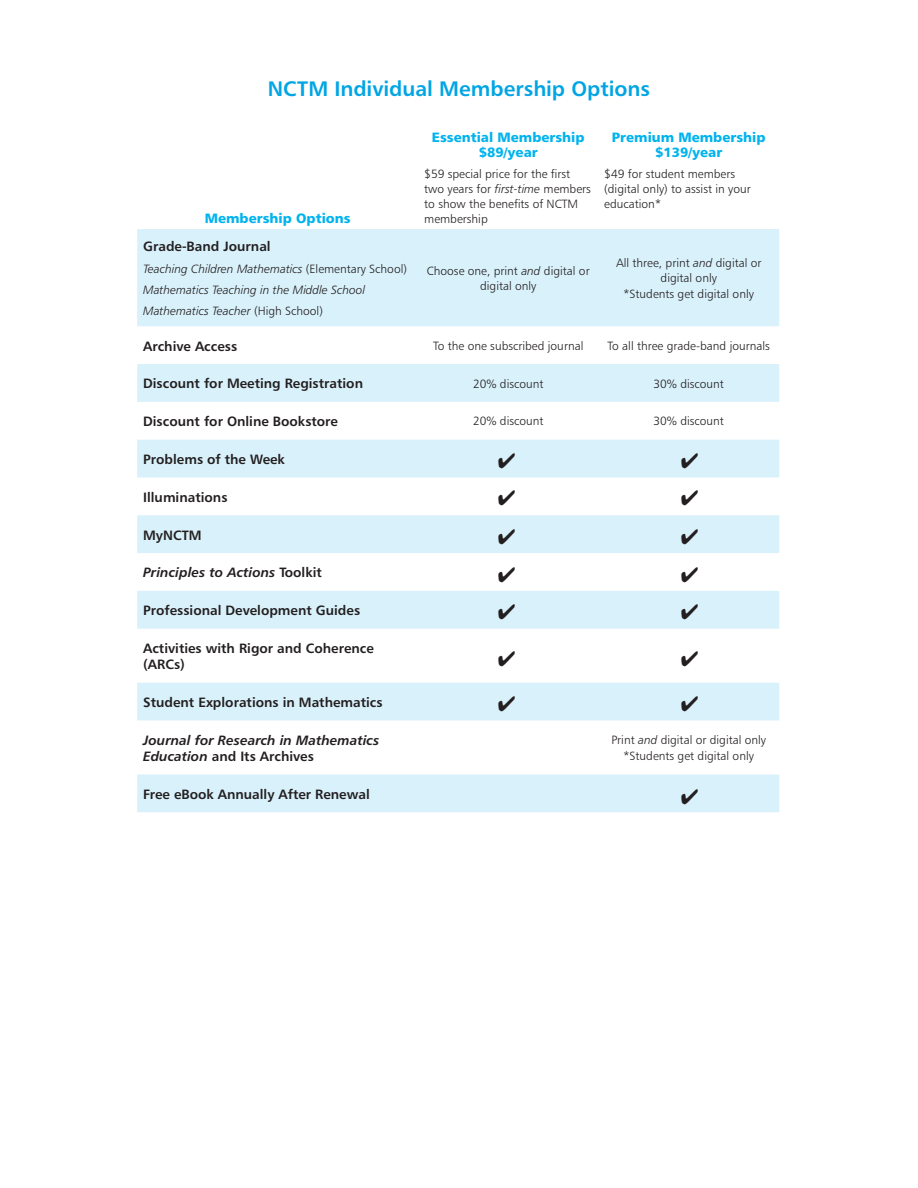
<style>
.page{position:relative;width:918px;height:1188px;background:#fff}
.page>*{position:absolute;margin:0;border:0;box-sizing:border-box;transform-origin:0 0}
.t1{font:21px "Humanist 777 BT Bold B";letter-spacing:-.005em;color:#00a5e3}
.t2{font:13.5px/16.5px "Humanist 777 BT Bold B";color:#231f20}
.t3{font:13.5px/15px "Humanist 777 BT Black B";color:#00b3ee;text-align:center}
.t4{font:13.5px "Humanist 777 BT Bold Italic B";color:#231f20}
.t5{font:12px/15px "Humanist 777 BT Light B";color:#231f20;text-align:center}
.t6{font:12px/20.9px "Humanist 777 BT Light Italic B";color:#231f20}
.s1{font-family:"Humanist 777 BT Light Italic B"}
.s2{font-family:"Humanist 777 BT Light B"}
.s3{font-family:"Humanist 777 BT Bold B"}
.s4{font-family:"Humanist 777 BT Bold Italic B"}
</style>
<div class="page">
<div style="left:137px;top:229px;width:642px;height:97px;background:#d9f1fb"></div>
<svg style="left:137px;top:364px;width:642px;height:448px"></svg>
<svg style="left:499px;top:453px;width:16px;height:15px"></svg>
<svg style="left:682px;top:453px;width:16px;height:15px"></svg>
<svg style="left:499px;top:490px;width:16px;height:54px"></svg>
<svg style="left:682px;top:490px;width:16px;height:54px"></svg>
<svg style="left:499px;top:567px;width:16px;height:15px"></svg>
<svg style="left:682px;top:567px;width:16px;height:15px"></svg>
<svg style="left:499px;top:604px;width:16px;height:15px"></svg>
<svg style="left:499px;top:651px;width:16px;height:15px"></svg>
<svg style="left:682px;top:604px;width:16px;height:15px"></svg>
<svg style="left:682px;top:651px;width:16px;height:15px"></svg>
<svg style="left:499px;top:696px;width:16px;height:15px"></svg>
<svg style="left:682px;top:696px;width:16px;height:15px"></svg>
<svg style="left:682px;top:789px;width:16px;height:15px"></svg>
<h1 class="t1" style="left:268px;top:76px;width:384px">NCTM Individual Membership Options</h1>
<p class="t3" style="left:205px;top:210px;width:147px">Membership Options</p>
<p class="t3" style="left:432px;top:129px;width:154px">Essential Membership $89/year</p>
<p class="t3" style="left:612px;top:129px;width:155px">Premium Membership $139/year</p>
<p class="t5" style="left:424px;top:166px;width:168px;text-align:left">$59 special price for the first two years for <span class="s1">first-time</span> members to show the benefits of NCTM membership</p>
<p class="t5" style="left:604px;top:166px;width:148px;text-align:left">$49 for student members (digital only) to assist in your education*</p>
<p class="t2" style="left:143px;top:238px;width:129px">Grade-Band Journal</p>
<p class="t6" style="left:143px;top:259px;width:265px">Teaching Children Mathematics <span class="s2">(Elementary School)<br></span>Mathematics Teaching in the Middle School<br>Mathematics Teacher <span class="s2">(High School)</span></p>
<p class="t5" style="left:427px;top:263px;width:164px">Choose one, print <span class="s1">and</span> digital or digital only</p>
<p class="t5" style="left:616px;top:255px;width:147px">All three, print <span class="s1">and</span> digital or digital only</p>
<p class="t5" style="left:624px;top:286px;width:132px">*Students get digital only</p>
<p class="t2" style="left:143px;top:337px;width:96px">Archive Access</p>
<p class="t5" style="left:433px;top:338px;width:152px">To the one subscribed journal</p>
<p class="t5" style="left:608px;top:338px;width:164px">To all three grade-band journals</p>
<p class="t2" style="left:143px;top:375px;width:221px">Discount for Meeting Registration</p>
<p class="t5" style="left:473px;top:376px;width:72px">20% discount</p>
<p class="t5" style="left:654px;top:376px;width:72px">30% discount</p>
<p class="t2" style="left:143px;top:413px;width:196px">Discount for Online Bookstore</p>
<p class="t5" style="left:473px;top:414px;width:72px">20% discount</p>
<p class="t5" style="left:654px;top:414px;width:72px">30% discount</p>
<p class="t2" style="left:143px;top:451px;width:143px">Problems of the Week</p>
<p class="t2" style="left:143px;top:489px;width:86px">Illuminations</p>
<p class="t2" style="left:143px;top:526px;width:60px">MyNCTM</p>
<p class="t4" style="left:143px;top:564px;width:180px">Principles to Actions <span class="s3">Toolkit</span></p>
<p class="t2" style="left:143px;top:602px;width:218px">Professional Development Guides</p>
<p class="t2" style="left:143px;top:640px;width:232px">Activities with Rigor and Coherence (ARCs)</p>
<p class="t2" style="left:143px;top:694px;width:241px">Student Explorations in Mathematics</p>
<p class="t4" style="left:143px;top:731px;width:238px">Journal for Research in Mathematics</p>
<p class="t2" style="left:143px;top:748px;width:172px"><span class="s4">Education</span> and Its Archives</p>
<p class="t5" style="left:611px;top:731px;width:156px;line-height:16.4px">Print <span class="s1">and</span> digital or digital only *Students get digital only</p>
<p class="t2" style="left:143px;top:786px;width:228px">Free eBook Annually After Renewal</p>
</div>
